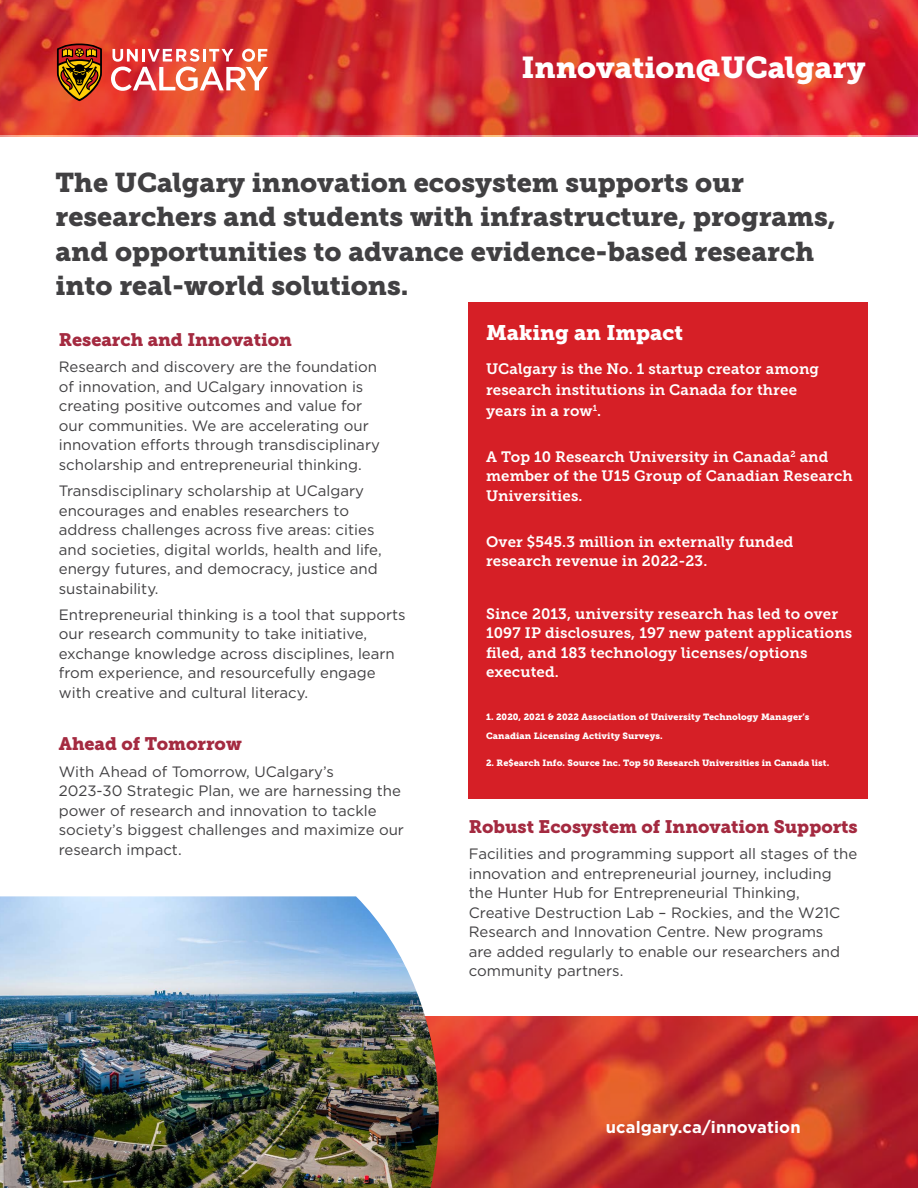
<style>
.page{position:relative;width:918px;height:1188px;background:#fff}
.page>*{position:absolute;margin:0;border:0;box-sizing:border-box;transform-origin:0 0}
.t1{font:30px "Museo Slab 900";color:#fff}
.t2{font:27px/34.5px "Museo Slab 900";color:#414042}
.t3{font:21px "Museo Slab 900";color:#fff}
.t4{font:18px "Museo Slab 900";color:#a42a40}
.t5{font:700 16.5px "Gotham";letter-spacing:.01em;color:#fff}
.t6{font:15px/19.5px "Gotham";color:#414042}
.t7{font:15px/19.5px "Museo Slab 700";letter-spacing:.01em;color:#fff}
.t8{font:9px/19.5px "Museo Slab 900";letter-spacing:.01em;color:#fff}
</style>
<div class="page">
<div style="left:468px;top:302px;width:399px;height:497px;background:#d61f26"></div>
<img style="left:439px;top:1016px;width:479px;height:172px">
<img style="left:0;top:0;width:918px;height:136px">
<svg style="left:57px;top:44px;width:45px;height:57px;background:#944c10"></svg>
<svg style="left:111px;top:49px;width:157px;height:42px"></svg>
<img style="left:0;top:896px;width:439px;height:292px">
<h1 class="t1" style="left:522px;top:50px;width:345px">Innovation@UCalgary</h1>
<h2 class="t2" style="left:56px;top:165px;width:782px">The UCalgary innovation ecosystem supports our researchers and students with infrastructure, programs, and opportunities to advance evidence-based research into real-world solutions.</h2>
<p class="t4" style="left:59px;top:329px;width:235px">Research and Innovation</p>
<p class="t6" style="left:59px;top:357px;width:323px">Research and discovery are the foundation of innovation, and UCalgary innovation is creating positive outcomes and value for our communities. We are accelerating our innovation efforts through transdisciplinary scholarship and entrepreneurial thinking.</p>
<p class="t6" style="left:59px;top:481px;width:324px">Transdisciplinary scholarship at UCalgary encourages and enables researchers to address challenges across five areas: cities and societies, digital worlds, health and life, energy futures, and democracy, justice and sustainability.</p>
<p class="t6" style="left:59px;top:605px;width:348px">Entrepreneurial thinking is a tool that supports our research community to take initiative, exchange knowledge across disciplines, learn from experience, and resourcefully engage with creative and cultural literacy.</p>
<p class="t4" style="left:59px;top:734px;width:184px">Ahead of Tomorrow</p>
<p class="t6" style="left:59px;top:761px;width:347px">With Ahead of Tomorrow, UCalgary’s<br>2023-30 Strategic Plan, we are harnessing the power of research and innovation to tackle society’s biggest challenges and maximize our research impact.</p>
<h3 class="t3" style="left:486px;top:320px;width:198px">Making an Impact</h3>
<p class="t7" style="left:486px;top:359px;width:335px;line-height:21px">UCalgary is the No. 1 startup creator among research institutions in Canada for three years in a row<sup>1</sup>.</p>
<p class="t7" style="left:486px;top:447px;width:368px">A Top 10 Research University in Canada<sup>2</sup> and member of the U15 Group of Canadian Research<br>Universities.</p>
<p class="t7" style="left:486px;top:532px;width:309px">Over $545.3 million in externally funded research revenue in 2022-23.</p>
<p class="t7" style="left:486px;top:604px;width:368px">Since 2013, university research has led to over 1097 IP disclosures, 197 new patent applications filed, and 183 technology licenses/options executed.</p>
<p class="t8" style="left:486px;top:707px;width:325px">1. 2020, 2021 &amp; 2022 Association of University Technology Manager’s<br>Canadian Licensing Activity Surveys.</p>
<p class="t8" style="left:486px;top:753px;width:345px">2. Re$earch Info. Source Inc. Top 50 Research Universities in Canada list.</p>
<p class="t4" style="left:469px;top:816px;width:390px">Robust Ecosystem of Innovation Supports</p>
<p class="t6" style="left:469px;top:844px;width:390px">Facilities and programming support all stages of the innovation and entrepreneurial journey, including the Hunter Hub for Entrepreneurial Thinking, Creative Destruction Lab – Rockies, and the W21C Research and Innovation Centre. New programs<br>are added regularly to enable our researchers and community partners.</p>
<p class="t5" style="left:606px;top:1116px;width:196px">ucalgary.ca/innovation</p>
</div>
